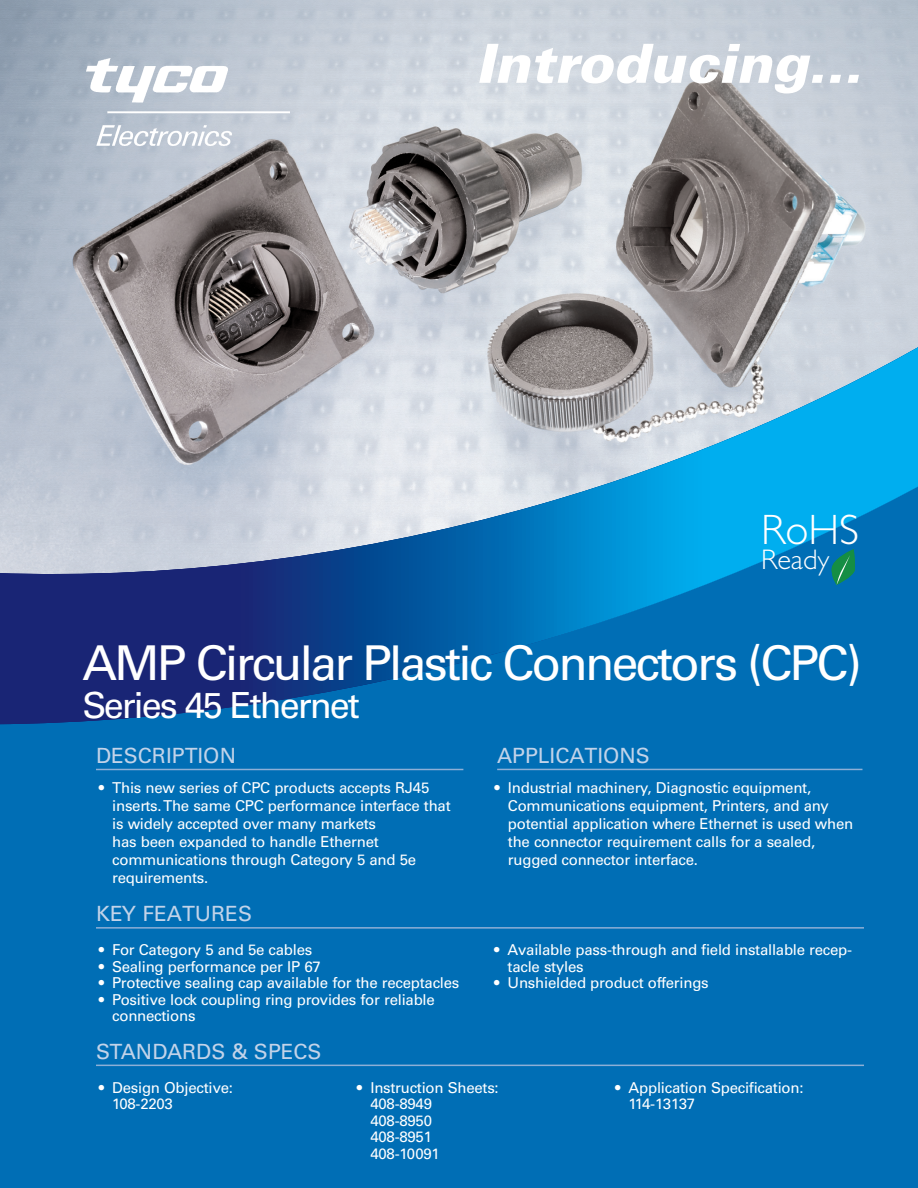
<style>
.page{position:relative;width:918px;height:1188px;background:#fff}
.page>*{position:absolute;margin:0;border:0;box-sizing:border-box;transform-origin:0 0}
.t1{font:italic 900 54px "Univers LT Std";color:#fff}
.t2{font:48px "Univers LT Std";letter-spacing:-.055em;color:#fff}
.t3{font:300 42.6px "Gill Sans";color:#fff}
.t4{font:36px "Univers LT Std";letter-spacing:-.055em;color:#fff}
.t5{font:300 28.5px "Gill Sans";color:#fff}
.t6{font:21px "Univers LT Std";color:#c2d3e9}
.t7{font:15px/18px "Univers LT Std";letter-spacing:-.015em;color:#fff}
</style>
<div class="page">
<img style="left:0;top:0;width:918px;height:325px">
<img style="left:86px;top:58px;width:204px;height:88px">
<div style="left:0;top:726px;width:918px;height:462px;background:#006eb5"></div>
<svg style="left:0;top:325px;width:918px;height:401px;background:#5890bb"></svg>
<hr style="left:96px;top:927px;width:768px;height:2px;background:#8dafd6">
<hr style="left:96px;top:1065px;width:768px;height:1px;background:#8dafd6">
<hr style="left:96px;top:769px;width:367px;height:1px;background:#8dafd6">
<hr style="left:497px;top:769px;width:365px;height:1px;background:#8dafd6">
<svg style="left:832px;top:549px;width:24px;height:36px"></svg>
<h1 class="t1" style="left:476px;top:42px;width:387px">Introducing...</h1>
<h3 class="t3" style="left:761px;top:515px;width:100px">RoHS</h3>
<h3 class="t5" style="left:761px;top:549px;width:70px">Ready</h3>
<h2 class="t2" style="left:82px;top:644px;width:781px">AMP Circular Plastic Connectors (CPC)</h2>
<h3 class="t4" style="left:82px;top:691px;width:279px">Series 45 Ethernet</h3>
<h3 class="t6" style="left:96px;top:747px;width:142px">DESCRIPTION</h3>
<h3 class="t6" style="left:497px;top:747px;width:154px">APPLICATIONS</h3>
<p class="t7" style="left:112px;top:780px;width:340px;text-indent:-14px">• This new series of CPC products accepts RJ45 inserts. The same CPC performance interface that is widely accepted over many markets<br>has been expanded to handle Ethernet communications through Category 5 and 5e requirements.</p>
<p class="t7" style="left:508px;top:780px;width:347px;text-indent:-14px">• Industrial machinery, Diagnostic equipment, Communications equipment, Printers, and any potential application where Ethernet is used when the connector requirement calls for a sealed, rugged connector interface.</p>
<h3 class="t6" style="left:96px;top:906px;width:158px">KEY FEATURES</h3>
<p class="t7" style="left:99px;top:942px;width:215px">• For Category 5 and 5e cables</p>
<p class="t7" style="left:99px;top:959px;width:224px">• Sealing performance per IP 67</p>
<p class="t7" style="left:99px;top:975px;width:362px">• Protective sealing cap available for the receptacles</p>
<p class="t7" style="left:112px;top:992px;width:324px;line-height:16.5px;text-indent:-14px">• Positive lock coupling ring provides for reliable connections</p>
<h3 class="t6" style="left:96px;top:1043px;width:227px">STANDARDS &amp; SPECS</h3>
<p class="t7" style="left:508px;top:943px;width:346px;line-height:16.5px;text-indent:-14px">• Available pass-through and field installable recep&shy;tacle styles</p>
<p class="t7" style="left:494px;top:975px;width:216px">• Unshielded product offerings</p>
<p class="t7" style="left:112px;top:1080px;width:122px;line-height:16.5px;text-indent:-14px">• Design Objective:<br>108-2203</p>
<p class="t7" style="left:370px;top:1080px;width:130px;line-height:16.5px;text-indent:-14px">• Instruction Sheets:<br>408-8949<br>408-8950<br>408-8951<br>408-10091</p>
<p class="t7" style="left:629px;top:1080px;width:176px;line-height:16.5px;text-indent:-14px">• Application Specification:<br>114-13137</p>
</div>
